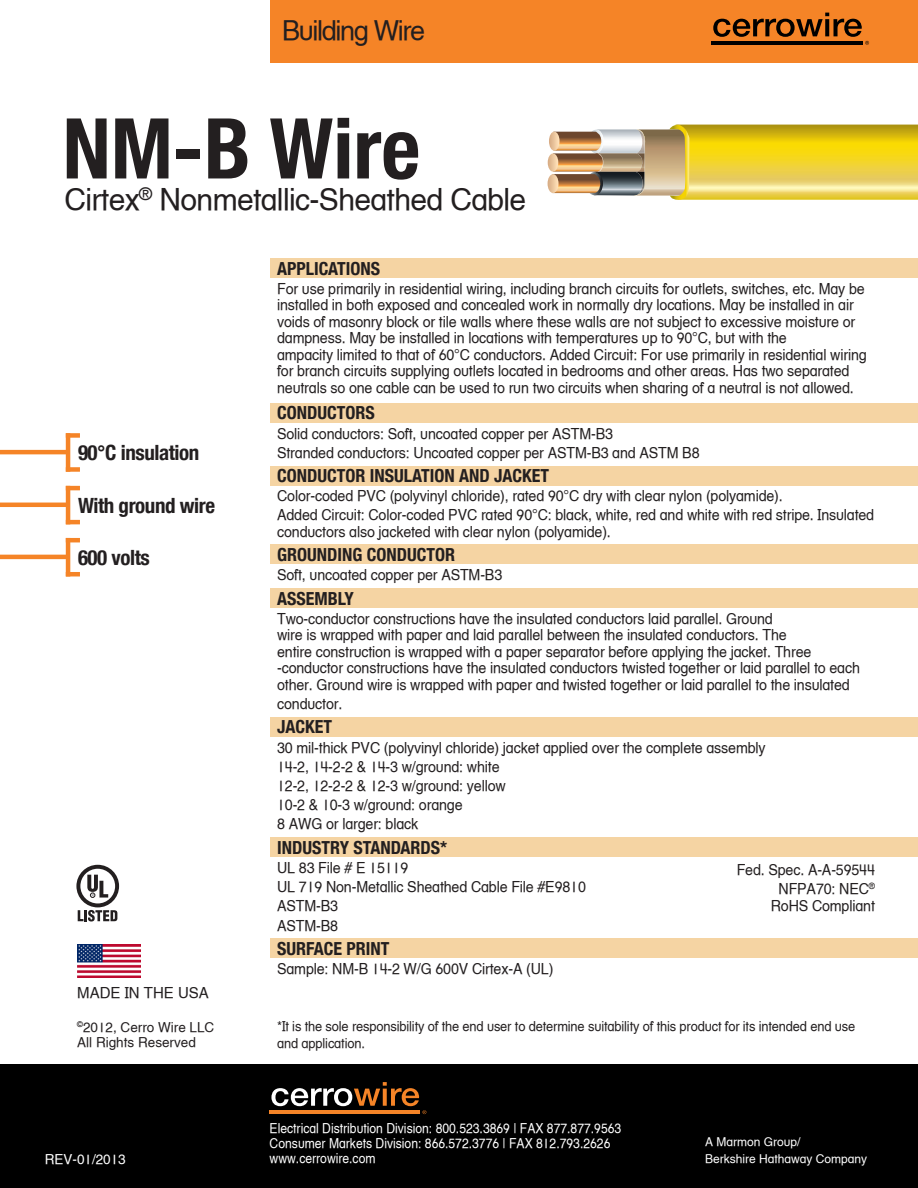
<style>
.page{position:relative;width:918px;height:1188px;background:#fff}
.page>*{position:absolute;margin:0;border:0;box-sizing:border-box;transform-origin:0 0}
.t1{font:700 condensed 84px "Helvetica Neue LT Com";color:#231f20}
.t2{font:30px "Helvetica Textbook LT";letter-spacing:-.02em;color:#231f20}
.t3{font:27px "Helvetica Textbook LT";letter-spacing:-.05em;color:#231f20}
.t4{font:700 condensed 21px "Helvetica Neue LT Com";letter-spacing:-.02em;color:#231f20}
.t5{font:700 condensed 18px "Helvetica Neue LT Com";color:#231f20}
.t6{font:15px/16.5px "Helvetica Textbook LT";letter-spacing:-.01em;color:#231f20;scale:.95 1}
.t7{font:15px "Helvetica Textbook LT";letter-spacing:-.01em;color:#231f20}
.t8{font:13.5px "Helvetica Textbook LT";color:#fff;scale:.9 1}
.t9{font:13.5px/16.5px "Helvetica Textbook LT";letter-spacing:-.01em;color:#231f20;scale:.95 1}
.t10{font:13.5px "Helvetica Textbook LT";letter-spacing:-.01em;color:#231f20}
.t11{font:13.5px "Helvetica Textbook LT";color:#fff}
.t12{font:12px "Helvetica Textbook LT";color:#fff}
</style>
<div class="page">
<div style="left:270px;top:588px;width:648px;height:20px;background:#f5d4a3"></div>
<div style="left:270px;top:545px;width:648px;height:19px;background:#f5d4a3"></div>
<div style="left:270px;top:466px;width:648px;height:20px;background:#f5d4a3"></div>
<div style="left:270px;top:403px;width:648px;height:19px;background:#f5d4a3"></div>
<div style="left:270px;top:259px;width:648px;height:19px;background:#f5d4a3"></div>
<div style="left:270px;top:717px;width:648px;height:20px;background:#f5d4a3"></div>
<div style="left:270px;top:837px;width:648px;height:20px;background:#f5d4a3"></div>
<div style="left:270px;top:938px;width:648px;height:20px;background:#f5d4a3"></div>
<svg style="left:76px;top:865px;width:43px;height:57px"></svg>
<img style="left:78px;top:944px;width:63px;height:33px">
<hr style="left:0;top:450px;width:68px;height:4px;background:#f58427">
<div style="left:66px;top:433px;width:14px;height:5px;background:#f58427"></div>
<div style="left:66px;top:467px;width:14px;height:5px;background:#f58427"></div>
<hr style="left:66px;top:433px;width:4px;height:39px;background:#f58427">
<hr style="left:0;top:503px;width:68px;height:4px;background:#f58427">
<hr style="left:66px;top:486px;width:14px;height:4px;background:#f58427">
<hr style="left:66px;top:520px;width:14px;height:4px;background:#f58427">
<hr style="left:66px;top:486px;width:4px;height:38px;background:#f58427">
<hr style="left:0;top:555px;width:68px;height:4px;background:#f58427">
<hr style="left:66px;top:538px;width:14px;height:4px;background:#f58427">
<hr style="left:66px;top:572px;width:14px;height:4px;background:#f58427">
<hr style="left:66px;top:538px;width:4px;height:38px;background:#f58427">
<div style="left:270px;top:0;width:648px;height:62px;background:#f58427"></div>
<hr style="left:711px;top:41px;width:152px;height:4px;background:#000">
<svg style="left:713px;top:13px;width:156px;height:32px"></svg>
<div style="left:0;top:1064px;width:918px;height:124px;background:#000"></div>
<hr style="left:270px;top:1110px;width:150px;height:4px;background:#f58427">
<svg style="left:271px;top:1082px;width:155px;height:32px"></svg>
<svg style="left:548px;top:125px;width:370px;height:75px;background:#d9c058"></svg>
<p class="t3" style="left:282px;top:15px;width:144px">Building Wire</p>
<p class="t1" style="left:63px;top:98px;width:359px">NM-B Wire</p>
<p class="t2" style="left:64px;top:182px;width:463px">Cirtex<sup>®</sup> Nonmetallic-Sheathed Cable</p>
<p class="t4" style="left:78px;top:440px;width:123px">90°C insulation</p>
<p class="t4" style="left:78px;top:493px;width:139px">With ground wire</p>
<p class="t4" style="left:78px;top:545px;width:73px">600 volts</p>
<p class="t7" style="left:77px;top:984px;width:133px">MADE IN THE USA</p>
<p class="t10" style="left:77px;top:1019px;width:139px"><sup>©</sup>2012, Cerro Wire LLC</p>
<p class="t10" style="left:77px;top:1034px;width:120px">All Rights Reserved</p>
<p class="t5" style="left:277px;top:258px;width:104px">APPLICATIONS</p>
<p class="t6" style="left:277px;top:280px;width:620px">For use primarily in residential wiring, including branch circuits for outlets, switches, etc. May be installed in both exposed and concealed work in normally dry locations. May be installed in air voids of masonry block or tile walls where these walls are not subject to excessive moisture or dampness. May be installed in locations with temperatures up to 90°C, but with the</p>
<p class="t6" style="left:277px;top:346px;width:622px">ampacity limited to that of 60°C conductors. Added Circuit: For use primarily in residential wiring for branch circuits supplying outlets located in bedrooms and other areas. Has two separated neutrals so one cable can be used to run two circuits when sharing of a neutral is not allowed.</p>
<p class="t5" style="left:277px;top:402px;width:99px">CONDUCTORS</p>
<p class="t6" style="left:277px;top:425px;width:355px">Solid conductors: Soft, uncoated copper per ASTM-B3</p>
<p class="t6" style="left:277px;top:444px;width:446px">Stranded conductors: Uncoated copper per ASTM-B3 and ASTM B8</p>
<p class="t5" style="left:277px;top:465px;width:273px">CONDUCTOR INSULATION AND JACKET</p>
<p class="t6" style="left:277px;top:488px;width:534px">Color-coded PVC (polyvinyl chloride), rated 90°C dry with clear nylon (polyamide).</p>
<p class="t6" style="left:277px;top:507px;width:630px">Added Circuit: Color-coded PVC rated 90°C: black, white, red and white with red stripe. Insulated conductors also jacketed with clear nylon (polyamide).</p>
<p class="t5" style="left:277px;top:544px;width:180px">GROUNDING CONDUCTOR</p>
<p class="t6" style="left:277px;top:567px;width:238px">Soft, uncoated copper per ASTM-B3</p>
<p class="t5" style="left:277px;top:588px;width:78px">ASSEMBLY</p>
<p class="t6" style="left:277px;top:610px;width:615px">Two-conductor constructions have the insulated conductors laid parallel. Ground<br>wire is wrapped with paper and laid parallel between the insulated conductors. The<br>entire construction is wrapped with a paper separator before applying the jacket. Three -conductor constructions have the insulated conductors twisted together or laid parallel to each other. Ground wire is wrapped with paper and twisted together or laid parallel to the insulated</p>
<p class="t6" style="left:277px;top:695px;width:70px">conductor.</p>
<p class="t5" style="left:277px;top:716px;width:56px">JACKET</p>
<p class="t6" style="left:277px;top:739px;width:516px">30 mil-thick PVC (polyvinyl chloride) jacket applied over the complete assembly</p>
<p class="t6" style="left:277px;top:758px;width:236px">14-2, 14-2-2 &amp; 14-3 w/ground: white</p>
<p class="t6" style="left:277px;top:777px;width:242px">12-2, 12-2-2 &amp; 12-3 w/ground: yellow</p>
<p class="t6" style="left:277px;top:797px;width:197px">10-2 &amp; 10-3 w/ground: orange</p>
<p class="t6" style="left:277px;top:816px;width:150px">8 AWG or larger: black</p>
<p class="t5" style="left:277px;top:837px;width:172px">INDUSTRY STANDARDS*</p>
<p class="t6" style="left:277px;top:859px;width:140px">UL 83 File # E 15119</p>
<p class="t6" style="left:277px;top:878px;width:327px">UL 719 Non-Metallic Sheathed Cable File #E9810</p>
<p class="t6" style="left:277px;top:898px;width:66px">ASTM-B3</p>
<p class="t6" style="left:277px;top:917px;width:66px">ASTM-B8</p>
<p class="t5" style="left:277px;top:938px;width:114px">SURFACE PRINT</p>
<p class="t6" style="left:277px;top:960px;width:292px">Sample: NM-B 14-2 W/G 600V Cirtex-A (UL)</p>
<p class="t6" style="left:737px;top:862px;width:147px">Fed. Spec. A-A-59544</p>
<p class="t6" style="left:779px;top:881px;width:103px">NFPA70: NEC<sup>®</sup></p>
<p class="t6" style="left:771px;top:897px;width:111px">RoHS Compliant</p>
<p class="t9" style="left:277px;top:1018px;width:610px">*It is the sole responsibility of the end user to determine suitability of this product for its intended end use and application.</p>
<p class="t8" style="left:270px;top:1120px;width:392px">Electrical Distribution Division: 800.523.3869 | FAX 877.877.9563</p>
<p class="t8" style="left:270px;top:1135px;width:380px">Consumer Markets Division: 866.572.3776 | FAX 812.793.2626</p>
<p class="t8" style="left:270px;top:1150px;width:119px">www.cerrowire.com</p>
<p class="t12" style="left:705px;top:1135px;width:97px">A Marmon Group/</p>
<p class="t11" style="left:45px;top:1152px;width:83px">REV-01/2013</p>
<p class="t12" style="left:705px;top:1151px;width:164px">Berkshire Hathaway Company</p>
</div>
